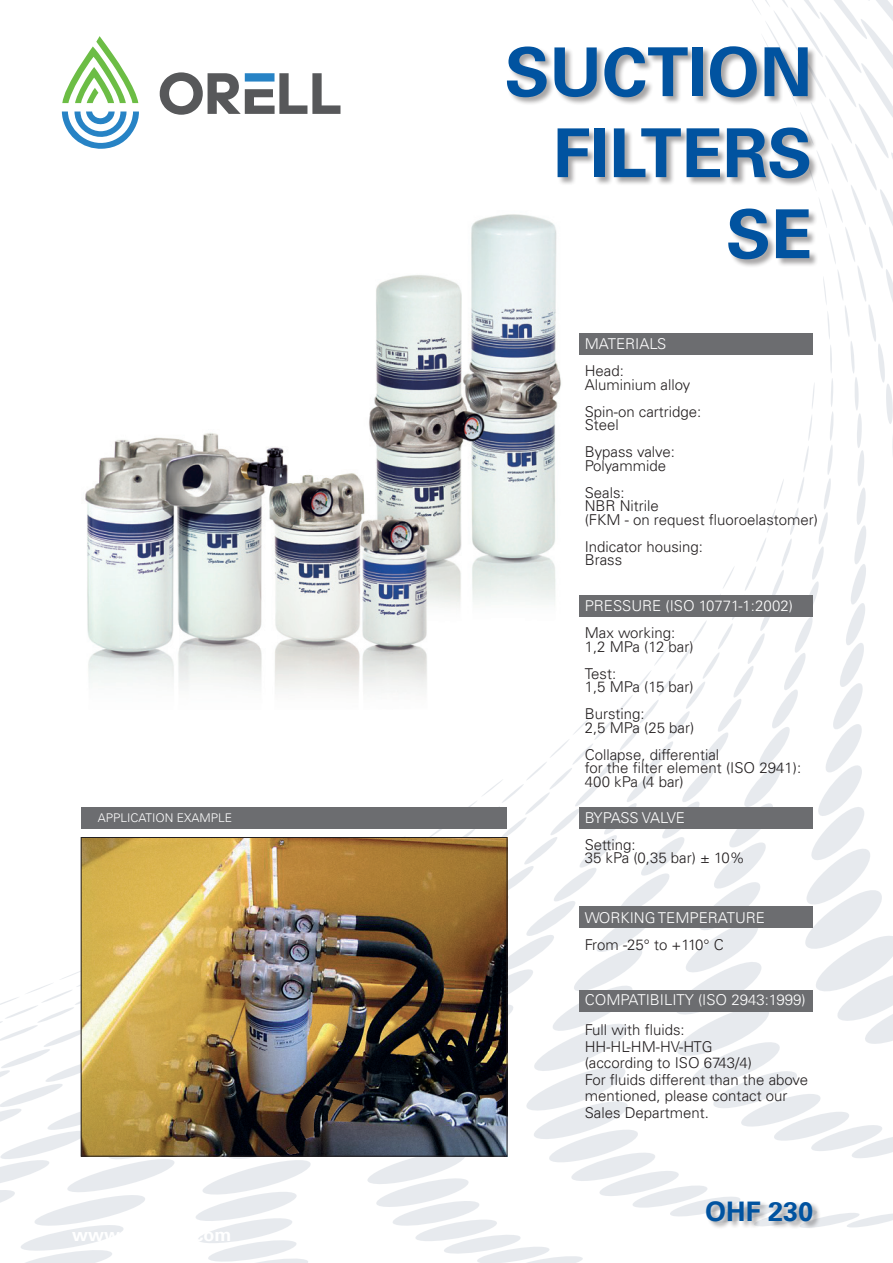
<style>
.page{position:relative;width:893px;height:1263px;background:#fff}
.page>*{position:absolute;margin:0;border:0;box-sizing:border-box;transform-origin:0 0}
.t1{font:700 67.5px/81px "Univers LT";color:#0153a0;text-align:right}
.t2{font:700 27px "Univers LT";color:#0153a0}
.t3{font:300 15px/13.5px "Univers LT";color:#231f20}
.t4{font:300 15px "Univers LT";color:#fff}
.t5{font:300 15px "Univers LT";letter-spacing:-.025em;color:#fff}
.t6{font:300 12px "Univers LT";color:#fff}
</style>
<div class="page">
<img style="left:85px;top:214px;width:476px;height:478px">
<div style="left:579px;top:333px;width:233px;height:22px;background:#6c6d70"></div>
<div style="left:579px;top:595px;width:233px;height:22px;background:#6c6d70"></div>
<div style="left:579px;top:807px;width:233px;height:22px;background:#6c6d70"></div>
<div style="left:579px;top:907px;width:233px;height:21px;background:#6c6d70"></div>
<div style="left:579px;top:991px;width:233px;height:21px;background:#6c6d70"></div>
<div style="left:82px;top:807px;width:425px;height:22px;background:#6c6d70"></div>
<img style="left:83px;top:839px;width:422px;height:315px">
<div style="left:81px;top:837px;width:426px;height:319px;border:1px solid #231f20"></div>
<div style="left:506px;top:47px;width:312px;height:221px;background:#231f20;opacity:.4"></div>
<div style="left:706px;top:1201px;width:115px;height:29px;background:#231f20;opacity:.4"></div>
<svg style="left:62px;top:36px;width:76px;height:67px"></svg>
<svg style="left:62px;top:111px;width:77px;height:38px"></svg>
<svg style="left:160px;top:72px;width:180px;height:43px"></svg>
<p class="t6" style="left:98px;top:810px;width:136px">APPLICATION EXAMPLE</p>
<h1 class="t1" style="left:505px;top:32px;width:309px">SUCTION<br>FILTERS<br>SE</h1>
<p class="t4" style="left:585px;top:335px;width:83px">MATERIALS</p>
<p class="t3" style="left:585px;top:364px;width:107px">Head:<br>Aluminium alloy</p>
<p class="t3" style="left:585px;top:405px;width:118px">Spin-on cartridge:<br>Steel</p>
<p class="t3" style="left:585px;top:445px;width:92px">Bypass valve:<br>Polyammide</p>
<p class="t3" style="left:585px;top:486px;width:235px">Seals:<br>NBR Nitrile<br>(FKM - on request fluoroelastomer)</p>
<p class="t3" style="left:585px;top:540px;width:120px">Indicator housing:<br>Brass</p>
<p class="t4" style="left:585px;top:597px;width:210px">PRESSURE (ISO 10771-1:2002)</p>
<p class="t3" style="left:585px;top:626px;width:110px">Max working:<br>1,2 MPa (12 bar)</p>
<p class="t3" style="left:585px;top:667px;width:110px">Test:<br>1,5 MPa (15 bar)</p>
<p class="t3" style="left:585px;top:707px;width:111px">Bursting:<br>2,5 MPa (25 bar)</p>
<p class="t3" style="left:585px;top:748px;width:218px">Collapse, differential<br>for the filter element (ISO 2941):<br>400 kPa (4 bar)</p>
<p class="t5" style="left:585px;top:808px;width:102px">BYPASS VALVE</p>
<p class="t3" style="left:585px;top:838px;width:162px">Setting:<br>35 kPa (0,35 bar) ± 10%</p>
<p class="t4" style="left:585px;top:908px;width:182px">WORKING TEMPERATURE</p>
<p class="t3" style="left:585px;top:937px;width:141px">From -25° to +110° C</p>
<p class="t4" style="left:585px;top:991px;width:222px">COMPATIBILITY (ISO 2943:1999)</p>
<p class="t3" style="left:585px;top:1022px;width:225px;line-height:16.5px">Full with fluids:<br>HH-HL-HM-HV-HTG<br>(according to ISO 6743/4)<br>For fluids different than the above mentioned, please contact our<br>Sales Department.</p>
<h2 class="t2" style="left:705px;top:1195px;width:110px">OHF 230</h2>
</div>
